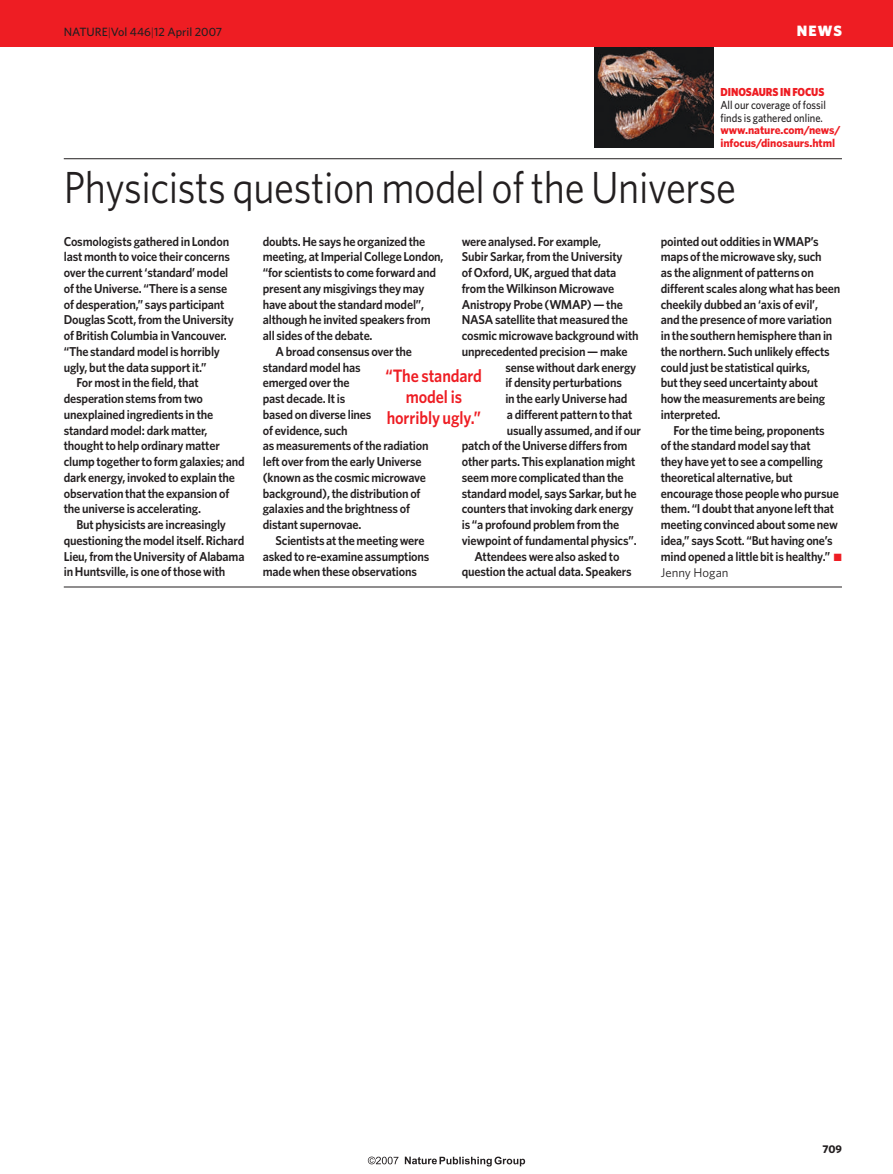
<style>
.page{position:relative;width:893px;height:1174px;background:#fff}
.page>*{position:absolute;margin:0;border:0;box-sizing:border-box;transform-origin:0 0}
.t1{font:45px "Whitney";letter-spacing:-.01em;color:#231f20;scale:.9 1}
.t2{font:600 18px/21px "Whitney";letter-spacing:-.005em;color:#ee1d23;text-align:center;scale:.9 1}
.t3{font:900 15px "Whitney";color:#fff}
.t4{font:600 12.9px/15.8px "Whitney";letter-spacing:-.015em;color:#231f20;scale:.95 1}
.t5{font:12.75px "Whitney";color:#231f20}
.t6{font:500 12px "Whitney";color:#231f20}
.t7{font:500 11.7px/12.8px "Whitney";color:#231f20;scale:.9 1}
.t8{font:700 11.7px/12.8px "Whitney";letter-spacing:-.005em;color:#ee1d23}
.t9{font:900 11.7px "Whitney";letter-spacing:-.005em;color:#ee1d23;scale:.9 1}
.t10{font:700 11.25px "Whitney";color:#231f20}
.s1{font-weight:300}
.s2{color:#ee1d23}
</style>
<div class="page">
<img style="left:594px;top:47px;width:120px;height:100px">
<div style="left:0;top:0;width:893px;height:47px;background:#ee1d23"></div>
<hr style="left:64px;top:158px;width:778px;height:1px;background:#231f20">
<hr style="left:64px;top:587px;width:778px;height:1px;background:#231f20">
<svg style="left:405px;top:1156px;width:120px;height:10px"></svg>
<svg style="left:368px;top:1156px;width:30px;height:8px"></svg>
<p class="t6" style="left:64px;top:27px;width:160px">NATURE<span class="s1">|</span>Vol 446<span class="s1">|</span>12 April 2007</p>
<p class="t3" style="left:797px;top:25px;width:47px">NEWS</p>
<p class="t9" style="left:720px;top:88px;width:117px">DINOSAURS IN FOCUS</p>
<p class="t7" style="left:720px;top:99px;width:119px">All our coverage of fossil finds is gathered online.</p>
<p class="t8" style="left:720px;top:125px;width:122px">www.nature.com/news/ infocus/dinosaurs.html</p>
<h1 class="t1" style="left:64px;top:171px;width:748px">Physicists question model of the Universe</h1>
<p class="t4" style="left:64px;top:234px;width:176px">Cosmologists gathered in London</p>
<p class="t4" style="left:64px;top:250px;width:177px">last month to voice their concerns</p>
<p class="t4" style="left:64px;top:266px;width:175px">over the current ‘standard’ model</p>
<p class="t4" style="left:64px;top:281px;width:174px">of the Universe. “There is a sense</p>
<p class="t4" style="left:64px;top:297px;width:171px">of desperation,” says participant</p>
<p class="t4" style="left:64px;top:313px;width:181px">Douglas Scott, from the University</p>
<p class="t4" style="left:64px;top:329px;width:173px">of British Columbia in Vancouver.</p>
<p class="t4" style="left:64px;top:344px;width:166px">“The standard model is horribly</p>
<p class="t4" style="left:64px;top:360px;width:152px">ugly, but the data support it.”</p>
<p class="t4" style="left:77px;top:376px;width:130px">For most in the field, that</p>
<p class="t4" style="left:64px;top:392px;width:148px">desperation stems from two</p>
<p class="t4" style="left:64px;top:407px;width:159px">unexplained ingredients in the</p>
<p class="t4" style="left:64px;top:423px;width:153px">standard model: dark matter,</p>
<p class="t4" style="left:64px;top:439px;width:166px">thought to help ordinary matter</p>
<p class="t4" style="left:64px;top:455px;width:192px">clump together to form galaxies; and</p>
<p class="t4" style="left:64px;top:470px;width:182px">dark energy, invoked to explain the</p>
<p class="t4" style="left:64px;top:486px;width:176px">observation that the expansion of</p>
<p class="t4" style="left:64px;top:502px;width:146px">the universe is accelerating.</p>
<p class="t4" style="left:77px;top:518px;width:159px">But physicists are increasingly</p>
<p class="t4" style="left:64px;top:533px;width:192px">questioning the model itself. Richard</p>
<p class="t4" style="left:64px;top:549px;width:192px">Lieu, from the University of Alabama</p>
<p class="t4" style="left:64px;top:565px;width:172px">in Huntsville, is one of those with</p>
<p class="t4" style="left:462px;top:234px;width:148px">were analysed. For example,</p>
<p class="t4" style="left:462px;top:250px;width:171px">Subir Sarkar, from the University</p>
<p class="t4" style="left:462px;top:266px;width:164px">of Oxford, UK, argued that data</p>
<p class="t4" style="left:462px;top:281px;width:162px">from the Wilkinson Microwave</p>
<p class="t4" style="left:462px;top:297px;width:171px">Anistropy Probe (WMAP) — the</p>
<p class="t4" style="left:462px;top:313px;width:177px">NASA satellite that measured the</p>
<p class="t4" style="left:462px;top:329px;width:188px">cosmic microwave background with</p>
<p class="t4" style="left:462px;top:344px;width:176px">unprecedented precision — make</p>
<p class="t4" style="left:505px;top:360px;width:139px">sense without dark energy</p>
<p class="t4" style="left:505px;top:376px;width:124px">if density perturbations</p>
<p class="t4" style="left:505px;top:392px;width:130px">in the early Universe had</p>
<p class="t4" style="left:507px;top:407px;width:134px">a different pattern to that</p>
<p class="t4" style="left:507px;top:423px;width:143px">usually assumed, and if our</p>
<p class="t4" style="left:462px;top:439px;width:176px">patch of the Universe differs from</p>
<p class="t4" style="left:462px;top:455px;width:184px">other parts. This explanation might</p>
<p class="t4" style="left:462px;top:470px;width:172px">seem more complicated than the</p>
<p class="t4" style="left:462px;top:486px;width:186px">standard model, says Sarkar, but he</p>
<p class="t4" style="left:462px;top:502px;width:182px">counters that invoking dark energy</p>
<p class="t4" style="left:462px;top:518px;width:167px">is “a profound problem from the</p>
<p class="t4" style="left:462px;top:533px;width:186px">viewpoint of fundamental physics”.</p>
<p class="t4" style="left:475px;top:549px;width:154px">Attendees were also asked to</p>
<p class="t4" style="left:462px;top:565px;width:180px">question the actual data. Speakers</p>
<p class="t4" style="left:263px;top:234px;width:173px">doubts. He says he organized the</p>
<p class="t4" style="left:263px;top:250px;width:192px">meeting, at Imperial College London,</p>
<p class="t4" style="left:263px;top:266px;width:184px">“for scientists to come forward and</p>
<p class="t4" style="left:263px;top:281px;width:172px">present any misgivings they may</p>
<p class="t4" style="left:263px;top:297px;width:171px">have about the standard model”,</p>
<p class="t4" style="left:263px;top:313px;width:178px">although he invited speakers from</p>
<p class="t4" style="left:263px;top:329px;width:117px">all sides of the debate.</p>
<p class="t4" style="left:276px;top:344px;width:145px">A broad consensus over the</p>
<p class="t4" style="left:263px;top:360px;width:105px">standard model has</p>
<p class="t4" style="left:263px;top:376px;width:93px">emerged over the</p>
<p class="t4" style="left:263px;top:392px;width:88px">past decade. It is</p>
<p class="t4" style="left:263px;top:407px;width:116px">based on diverse lines</p>
<p class="t4" style="left:263px;top:423px;width:91px">of evidence, such</p>
<p class="t4" style="left:263px;top:439px;width:176px">as measurements of the radiation</p>
<p class="t4" style="left:263px;top:455px;width:169px">left over from the early Universe</p>
<p class="t4" style="left:263px;top:470px;width:173px">(known as the cosmic microwave</p>
<p class="t4" style="left:263px;top:486px;width:168px">background), the distribution of</p>
<p class="t4" style="left:263px;top:502px;width:157px">galaxies and the brightness of</p>
<p class="t4" style="left:263px;top:518px;width:105px">distant supernovae.</p>
<p class="t4" style="left:276px;top:533px;width:158px">Scientists at the meeting were</p>
<p class="t4" style="left:263px;top:549px;width:177px">asked to re-examine assumptions</p>
<p class="t4" style="left:263px;top:565px;width:164px">made when these observations</p>
<h2 class="t2" style="left:386px;top:366px;width:109px">“The standard model is horribly ugly.”</h2>
<p class="t4" style="left:661px;top:234px;width:190px">pointed out oddities in WMAP’s maps of the microwave sky, such<br>as the alignment of patterns on different scales along what has been cheekily dubbed an ‘axis of evil’,<br>and the presence of more variation in the southern hemisphere than in the northern. Such unlikely effects could just be statistical quirks,<br>but they seed uncertainty about how the measurements are being interpreted.</p>
<p class="t4" style="left:661px;top:423px;width:192px;text-indent:13px">For the time being, proponents<br>of the standard model say that<br>they have yet to see a compelling theoretical alternative, but encourage those people who pursue them. “I doubt that anyone left that meeting convinced about some new idea,” says Scott. “But having one’s mind opened a little bit is healthy.” <span class="s2">■</span></p>
<p class="t5" style="left:661px;top:567px;width:69px">Jenny Hogan</p>
<p class="t10" style="left:822px;top:1144px;width:21px">709</p>
</div>
